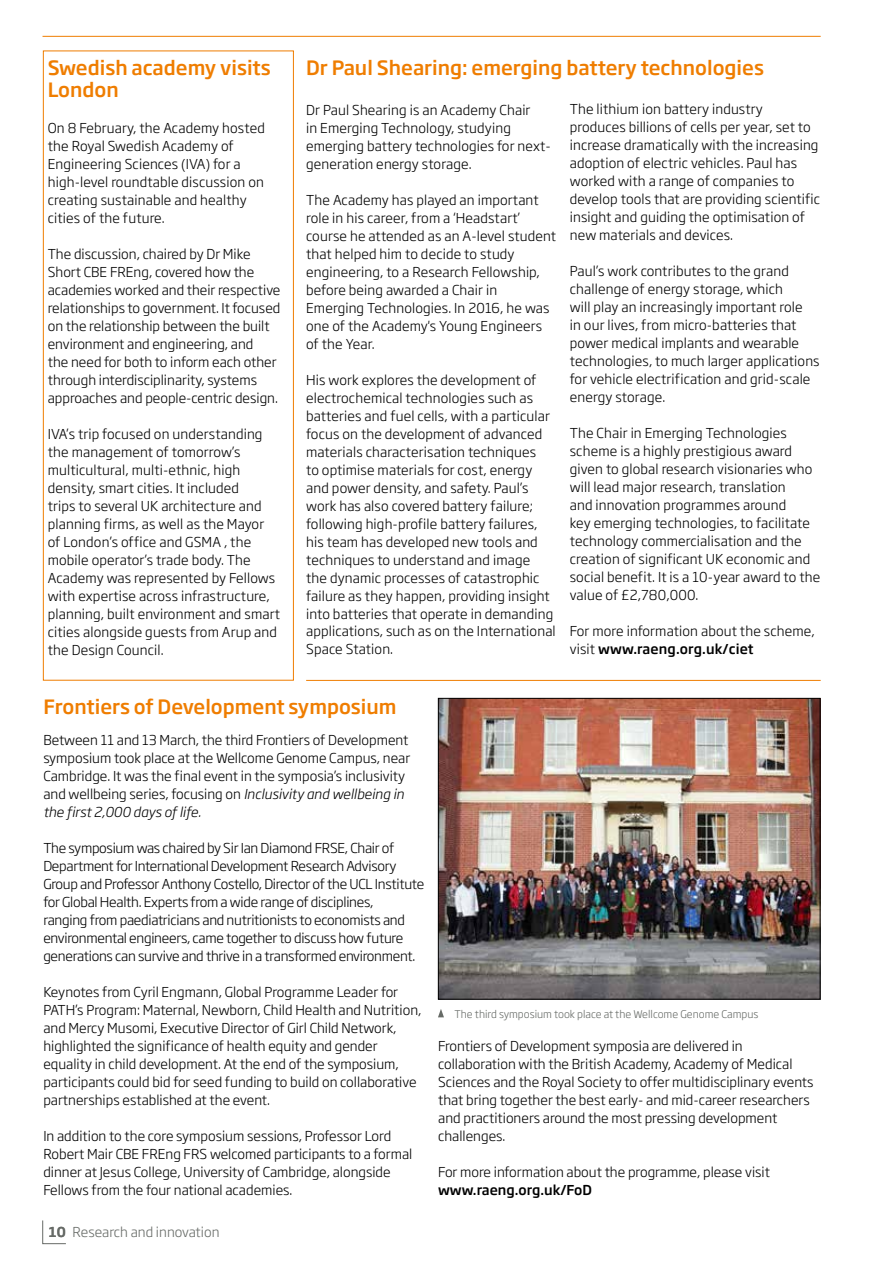
<style>
.page{position:relative;width:893px;height:1263px;background:#fff}
.page>*{position:absolute;margin:0;border:0;box-sizing:border-box;transform-origin:0 0}
.t1{font:500 19.5px/22.5px "Soho Gothic Pro";color:#ef7d00}
.t2{font:300 13.5px/18px "Soho Gothic Pro";color:#000}
.t3{font:300 13.5px/18px "Soho Gothic Pro";letter-spacing:-.02em;color:#000}
.t4{font:300 13.5px "Soho Gothic Pro";color:#676b67}
.t5{font:500 13.5px "Soho Gothic Pro";color:#000}
.t6{font:300 10.5px "Soho Gothic Pro";color:#676b67}
.s1{font-weight:500}
.s2{font-style:italic}
</style>
<div class="page">
<svg style="left:42px;top:1220px;width:24px;height:24px"></svg>
<hr style="left:306px;top:680px;width:515px;height:1px;background:#ef7d00">
<div style="left:43px;top:51px;width:251px;height:629px;border:1px solid #ef7d00"></div>
<hr style="left:43px;top:36px;width:778px;height:1px;background:#ef7d00">
<img style="left:440px;top:700px;width:378px;height:297px">
<div style="left:438px;top:698px;width:382px;height:301px;border:1px solid #000"></div>
<svg style="left:438px;top:1009px;width:6px;height:8px"></svg>
<h1 class="t1" style="left:48px;top:55px;width:225px">Swedish academy visits<br>London</h1>
<p class="t2" style="left:48px;top:118px;width:219px">On 8 February, the Academy hosted the Royal Swedish Academy of<br>Engineering Sciences (IVA) for a high-level roundtable discussion on creating sustainable and healthy cities of the future.</p>
<p class="t2" style="left:48px;top:244px;width:234px">The discussion, chaired by Dr Mike Short CBE FREng, covered how the academies worked and their respective relationships to government. It focused on the relationship between the built environment and engineering, and<br>the need for both to inform each other through interdisciplinarity, systems approaches and people-centric design.</p>
<p class="t2" style="left:48px;top:424px;width:234px">IVA’s trip focused on understanding the management of tomorrow’s multicultural, multi-ethnic, high density, smart cities. It included<br>trips to several UK architecture and planning firms, as well as the Mayor of London’s office and GSMA , the mobile operator’s trade body. The Academy was represented by Fellows with expertise across infrastructure, planning, built environment and smart cities alongside guests from Arup and the Design Council.</p>
<h1 class="t1" style="left:306px;top:55px;width:459px">Dr Paul Shearing: emerging battery technologies</h1>
<p class="t2" style="left:306px;top:100px;width:246px">Dr Paul Shearing is an Academy Chair<br>in Emerging Technology, studying emerging battery technologies for next&shy;generation energy storage.</p>
<p class="t2" style="left:306px;top:190px;width:252px">The Academy has played an important role in his career, from a ‘Headstart’ course he attended as an A-level student that helped him to decide to study engineering, to a Research Fellowship, before being awarded a Chair in Emerging Technologies. In 2016, he was one of the Academy's Young Engineers of the Year.</p>
<p class="t2" style="left:306px;top:370px;width:251px">His work explores the development of electrochemical technologies such as batteries and fuel cells, with a particular focus on the development of advanced materials characterisation techniques<br>to optimise materials for cost, energy and power density, and safety. Paul’s work has also covered battery failure; following high-profile battery failures, his team has developed new tools and techniques to understand and image<br>the dynamic processes of catastrophic failure as they happen, providing insight into batteries that operate in demanding applications, such as on the International Space Station.</p>
<p class="t2" style="left:570px;top:100px;width:252px">The lithium ion battery industry produces billions of cells per year, set to increase dramatically with the increasing adoption of electric vehicles. Paul has worked with a range of companies to develop tools that are providing scientific insight and guiding the optimisation of new materials and devices.</p>
<p class="t2" style="left:570px;top:262px;width:251px">Paul’s work contributes to the grand challenge of energy storage, which<br>will play an increasingly important role<br>in our lives, from micro-batteries that power medical implants and wearable technologies, to much larger applications for vehicle electrification and grid-scale energy storage.</p>
<p class="t2" style="left:570px;top:424px;width:252px">The Chair in Emerging Technologies scheme is a highly prestigious award given to global research visionaries who will lead major research, translation<br>and innovation programmes around<br>key emerging technologies, to facilitate technology commercialisation and the creation of significant UK economic and social benefit. It is a 10-year award to the value of £2,780,000.</p>
<p class="t2" style="left:570px;top:622px;width:246px">For more information about the scheme, visit <span class="s1">www.raeng.org.uk/ciet</span></p>
<h1 class="t1" style="left:43px;top:694px;width:355px">Frontiers of Development symposium</h1>
<p class="t2" style="left:43px;top:730px;width:368px">Between 11 and 13 March, the third Frontiers of Development symposium took place at the Wellcome Genome Campus, near Cambridge. It was the final event in the symposia’s inclusivity and wellbeing series, focusing on <span class="s2">Inclusivity and wellbeing in the first 2,000 days of life.</span></p>
<p class="t3" style="left:43px;top:838px;width:382px">The symposium was chaired by Sir Ian Diamond FRSE, Chair of Department for International Development Research Advisory Group and Professor Anthony Costello, Director of the UCL Institute for Global Health. Experts from a wide range of disciplines,<br>ranging from paediatricians and nutritionists to economists and environmental engineers, came together to discuss how future generations can survive and thrive in a transformed environment.</p>
<p class="t2" style="left:43px;top:982px;width:380px">Keynotes from Cyril Engmann, Global Programme Leader for PATH’s Program: Maternal, Newborn, Child Health and Nutrition, and Mercy Musomi, Executive Director of Girl Child Network, highlighted the significance of health equity and gender equality in child development. At the end of the symposium, participants could bid for seed funding to build on collaborative partnerships established at the event.</p>
<p class="t2" style="left:43px;top:1126px;width:370px">In addition to the core symposium sessions, Professor Lord Robert Mair CBE FREng FRS welcomed participants to a formal dinner at Jesus College, University of Cambridge, alongside Fellows from the four national academies.</p>
<p class="t4" style="left:49px;top:1222px;width:172px"><span class="s1">10</span> Research and innovation</p>
<p class="t6" style="left:454px;top:1006px;width:306px">The third symposium took place at the Wellcome Genome Campus</p>
<p class="t2" style="left:438px;top:1036px;width:377px">Frontiers of Development symposia are delivered in collaboration with the British Academy, Academy of Medical Sciences and the Royal Society to offer multidisciplinary events that bring together the best early- and mid-career researchers and practitioners around the most pressing development challenges.</p>
<p class="t2" style="left:438px;top:1162px;width:333px">For more information about the programme, please visit</p>
<p class="t5" style="left:438px;top:1179px;width:155px">www.raeng.org.uk/FoD</p>
</div>
